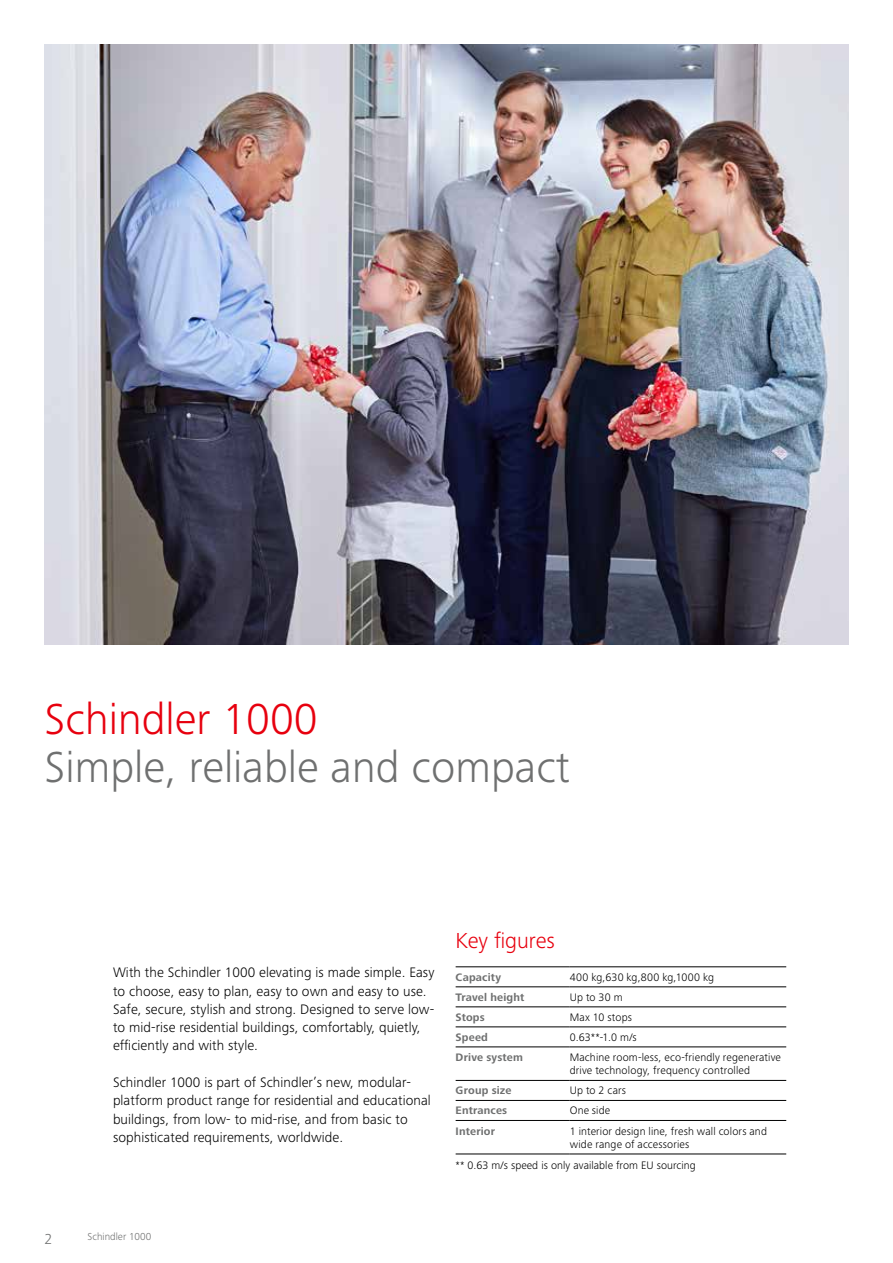
<style>
.page{position:relative;width:893px;height:1263px;background:#fff}
.page>*{position:absolute;margin:0;border:0;box-sizing:border-box;transform-origin:0 0}
.t1{font:300 45px "Frutiger Next LTW1 G";color:#6f7070}
.t2{font:300 45px "Frutiger Next LTW1 G";color:#e7000e}
.t3{font:300 22.5px "Frutiger Next LTW1 G";color:#e7000e}
.t4{font:300 15px "Frutiger Next LTW1 G";color:#6f7070}
.t5{font:300 14.25px/18.3px "Frutiger Next LTW1 G";letter-spacing:.005em;color:#000}
.t6{font:300 11.25px/13.5px "Frutiger Next LTW1 G";letter-spacing:.01em;color:#000}
.t7{font:700 11.25px "Frutiger Next LTW1 G";letter-spacing:.015em;color:#6f7070}
.t8{font:300 10.5px "Frutiger Next LTW1 G";color:#6f7070}
</style>
<div class="page">
<img style="left:45px;top:45px;width:803px;height:599px">
<hr style="left:570px;top:966px;width:216px;height:1px;background:#000">
<hr style="left:570px;top:986px;width:216px;height:1px;background:#000">
<hr style="left:570px;top:1006px;width:216px;height:1px;background:#000">
<hr style="left:570px;top:1026px;width:216px;height:1px;background:#000">
<hr style="left:570px;top:1047px;width:216px;height:1px;background:#000">
<hr style="left:570px;top:1080px;width:216px;height:1px;background:#000">
<hr style="left:570px;top:1100px;width:216px;height:1px;background:#000">
<hr style="left:570px;top:1120px;width:216px;height:1px;background:#000">
<hr style="left:456px;top:966px;width:114px;height:1px;background:#000">
<hr style="left:456px;top:986px;width:114px;height:1px;background:#000">
<hr style="left:456px;top:1006px;width:114px;height:1px;background:#000">
<hr style="left:456px;top:1026px;width:114px;height:1px;background:#000">
<hr style="left:456px;top:1047px;width:114px;height:1px;background:#000">
<hr style="left:456px;top:1080px;width:114px;height:1px;background:#000">
<hr style="left:456px;top:1100px;width:114px;height:1px;background:#000">
<hr style="left:456px;top:1120px;width:114px;height:1px;background:#000">
<hr style="left:456px;top:1154px;width:114px;height:1px;background:#000">
<hr style="left:570px;top:1154px;width:216px;height:1px;background:#000">
<h1 class="t2" style="left:45px;top:693px;width:275px">Schindler 1000</h1>
<h1 class="t1" style="left:45px;top:741px;width:527px">Simple, reliable and compact</h1>
<p class="t5" style="left:113px;top:963px;width:323px">With the Schindler 1000 elevating is made simple. Easy to choose, easy to plan, easy to own and easy to use.<br>Safe, secure, stylish and strong. Designed to serve low&shy;to mid-rise residential buildings, comfortably, quietly, efciently and with style.</p>
<p class="t5" style="left:113px;top:1073px;width:319px">Schindler 1000 is part of Schindler’s new, modular&shy;platform product range for residential and educational buildings, from low- to mid-rise, and from basic to sophisticated requirements, worldwide.</p>
<h2 class="t3" style="left:456px;top:927px;width:101px">Key fgures</h2>
<p class="t7" style="left:456px;top:971px;width:47px">Capacity</p>
<p class="t6" style="left:570px;top:970px;width:146px">400 kg,630 kg,800 kg,1000 kg</p>
<p class="t7" style="left:456px;top:991px;width:70px">Travel height</p>
<p class="t6" style="left:570px;top:990px;width:54px">Up to 30 m</p>
<p class="t7" style="left:456px;top:1011px;width:31px">Stops</p>
<p class="t6" style="left:570px;top:1010px;width:64px">Max 10 stops</p>
<p class="t7" style="left:456px;top:1031px;width:34px">Speed</p>
<p class="t6" style="left:570px;top:1030px;width:69px">0.63**-1.0 m/s</p>
<p class="t7" style="left:456px;top:1051px;width:69px">Drive system</p>
<p class="t6" style="left:570px;top:1050px;width:213px">Machine room-less, eco-friendly regenerative drive technology, frequency controlled</p>
<p class="t7" style="left:456px;top:1084px;width:57px">Group size</p>
<p class="t6" style="left:570px;top:1084px;width:58px">Up to 2 cars</p>
<p class="t7" style="left:456px;top:1104px;width:53px">Entrances</p>
<p class="t6" style="left:570px;top:1104px;width:42px">One side</p>
<p class="t7" style="left:456px;top:1124px;width:41px">Interior</p>
<p class="t6" style="left:570px;top:1124px;width:199px">1 interior design line, fresh wall colors and wide range of accessories</p>
<p class="t6" style="left:455px;top:1159px;width:242px">** 0.63 m/s speed is only available from EU sourcing</p>
<p class="t4" style="left:45px;top:1230px;width:9px">2</p>
<p class="t8" style="left:88px;top:1231px;width:65px">Schindler 1000</p>
</div>
